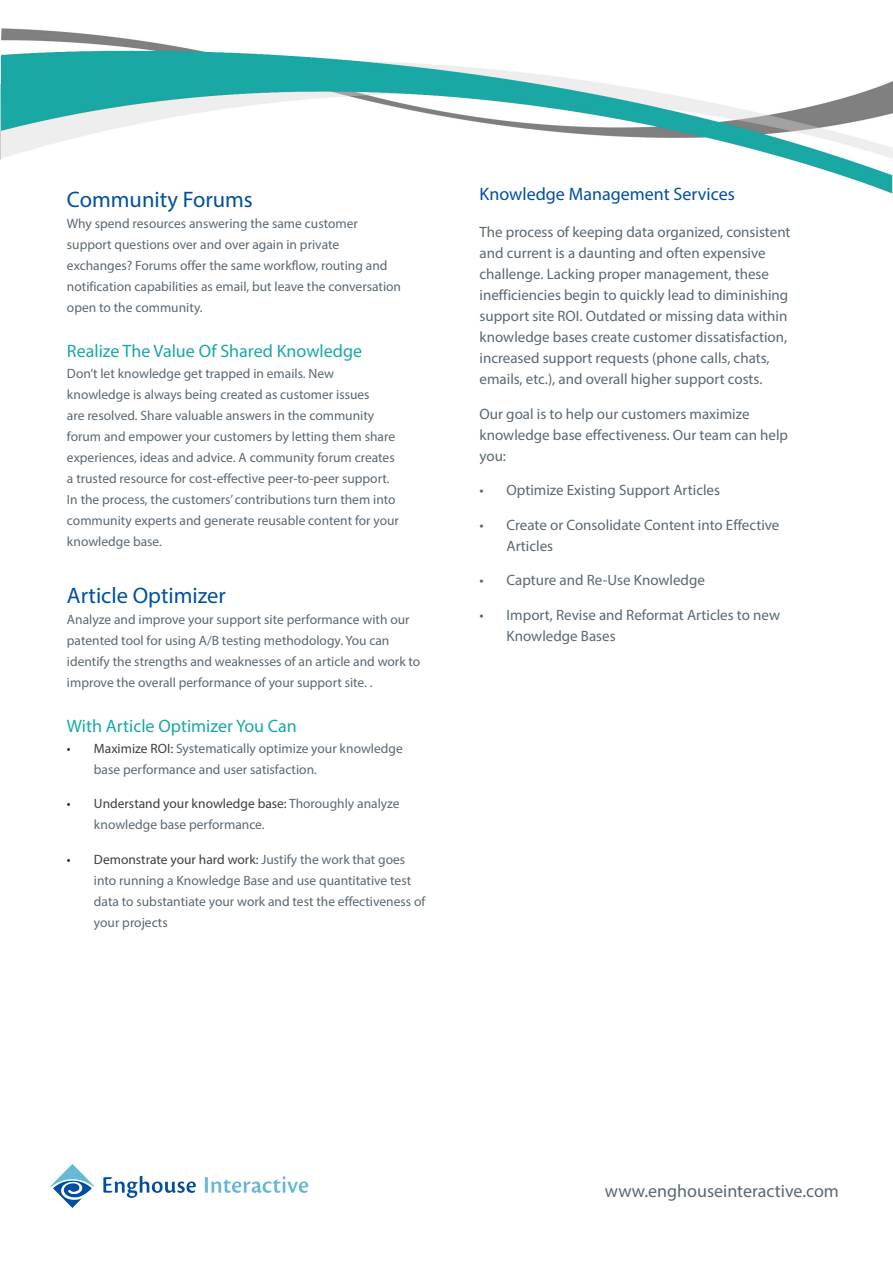
<style>
.page{position:relative;width:893px;height:1263px;background:#fff}
.page>*{position:absolute;margin:0;border:0;box-sizing:border-box;transform-origin:0 0}
.Heading{font:22.5px "Myriad Pro";color:#01509f}
.quote_-_pullout{font:18px "Myriad Pro";color:#19a8a4}
.t1{font:18px "Myriad Pro";color:#5a6872}
.Body__Subhead{font:18px "Myriad Pro";color:#01509f}
.Body_Copy{font:15px/21px "Myriad Pro";color:#5a6872}
.Body_Copy-2{font:13.5px/21px "Myriad Pro";color:#5a6872}
.s1{color:#231f20}
.s2{color:#3e3e3f}
</style>
<div class="page">
<img style="left:0;top:28px;width:892px;height:166px">
<img style="left:51px;top:1164px;width:258px;height:44px">
<p class="Heading" style="left:67px;top:186px;width:187px">Community Forums</p>
<p class="Body_Copy-2" style="left:67px;top:213px;width:336px">Why spend resources answering the same customer support questions over and over again in private exchanges? Forums offer the same workflow, routing and notification capabilities as email, but leave the conversation open to the community.</p>
<p class="quote_-_pullout" style="left:67px;top:340px;width:297px">Realize The Value Of Shared Knowledge</p>
<p class="Body_Copy-2" style="left:67px;top:363px;width:333px">Don’t let knowledge get trapped in emails. New knowledge is always being created as customer issues<br>are resolved. Share valuable answers in the community forum and empower your customers by letting them share experiences, ideas and advice. A community forum creates a trusted resource for cost-effective peer-to-peer support.<br>In the process, the customers’ contributions turn them into community experts and generate reusable content for your knowledge base.</p>
<p class="Heading" style="left:67px;top:581px;width:160px">Article Optimizer</p>
<p class="Body_Copy-2" style="left:67px;top:608px;width:355px">Analyze and improve your support site performance with our patented tool for using A/B testing methodology. You can identify the strengths and weaknesses of an article and work to improve the overall performance of your support site. .</p>
<p class="quote_-_pullout" style="left:67px;top:715px;width:231px">With Article Optimizer You Can</p>
<p class="Body_Copy-2" style="left:94px;top:737px;width:310px;text-indent:-27px"><span class="s1">•</span> <span class="s2">Maximize ROI:</span> Systematically optimize your knowledge base performance and user satisfaction.</p>
<p class="Body_Copy-2" style="left:94px;top:793px;width:307px;text-indent:-27px"><span class="s1">•</span> <span class="s2">Understand your knowledge base:</span> Thoroughly analyze knowledge base performance.</p>
<p class="Body_Copy-2" style="left:94px;top:848px;width:333px;text-indent:-27px"><span class="s1">•</span> <span class="s2">Demonstrate your hard work:</span> Justify the work that goes into running a Knowledge Base and use quantitative test data to substantiate your work and test the effectiveness of your projects</p>
<p class="Body__Subhead" style="left:480px;top:183px;width:257px">Knowledge Management Services</p>
<p class="Body_Copy" style="left:480px;top:221px;width:312px">The process of keeping data organized, consistent and current is a daunting and often expensive challenge. Lacking proper management, these inefficiencies begin to quickly lead to diminishing support site ROI. Outdated or missing data within knowledge bases create customer dissatisfaction, increased support requests (phone calls, chats, emails, etc.), and overall higher support costs.</p>
<p class="Body_Copy" style="left:480px;top:403px;width:310px">Our goal is to help our customers maximize knowledge base effectiveness. Our team can help you:</p>
<p class="Body_Copy" style="left:480px;top:479px;width:242px">• Optimize Existing Support Articles</p>
<p class="Body_Copy" style="left:507px;top:514px;width:274px;text-indent:-27px">• Create or Consolidate Content into Effective<br>Articles</p>
<p class="Body_Copy" style="left:480px;top:569px;width:227px">• Capture and Re-Use Knowledge</p>
<p class="Body_Copy" style="left:507px;top:604px;width:275px;text-indent:-27px">• Import, Revise and Reformat Articles to new<br>Knowledge Bases</p>
<p class="t1" style="left:605px;top:1180px;width:235px">www.enghouseinteractive.com</p>
</div>
